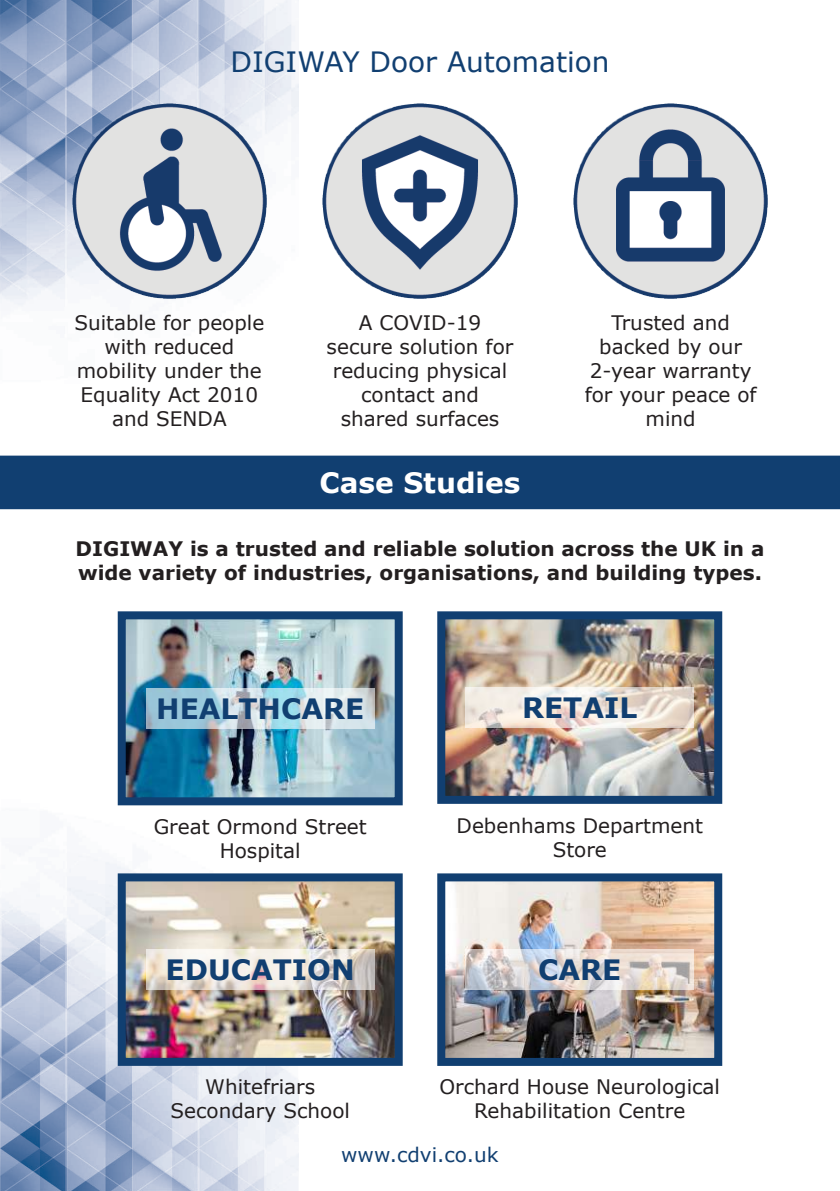
<style>
.page{position:relative;width:840px;height:1191px;background:#fff}
.page>*{position:absolute;margin:0;border:0;box-sizing:border-box;transform-origin:0 0}
.t1{font:700 28px "Verdana";color:#113f71}
.t2{font:28px "Verdana";color:#113f71}
.t3{font:700 28px "Verdana";color:#fff}
.t4{font:20px/24px "Verdana";color:#231f20;text-align:center}
.t5{font:700 20px/24px "Verdana";color:#231f20}
.t6{font:20px "Verdana";color:#113f71}
</style>
<div class="page">
<img style="left:0;top:0;width:298px;height:1191px">
<div style="left:2px;top:457px;width:835px;height:50px;background:#113f71"></div>
<div style="left:0;top:455px;width:839px;height:54px;border:4px solid #113f71"></div>
<img style="left:72px;top:104px;width:194px;height:194px">
<img style="left:322px;top:104px;width:195px;height:194px">
<img style="left:573px;top:104px;width:194px;height:194px">
<img style="left:127px;top:620px;width:266px;height:176px">
<div style="left:118px;top:611px;width:284px;height:194px;border:8px solid #113f71"></div>
<svg style="left:146px;top:688px;width:228px;height:40px;background:#bad5e0"></svg>
<img style="left:446px;top:620px;width:266px;height:175px">
<div style="left:437px;top:611px;width:284px;height:193px;border:8px solid #113f71"></div>
<svg style="left:465px;top:687px;width:228px;height:40px;background:#eee4db"></svg>
<img style="left:127px;top:882px;width:266px;height:174px">
<div style="left:118px;top:873px;width:284px;height:192px;border:8px solid #113f71"></div>
<svg style="left:146px;top:949px;width:228px;height:40px"></svg>
<img style="left:446px;top:882px;width:266px;height:175px">
<div style="left:437px;top:873px;width:284px;height:193px;border:8px solid #113f71"></div>
<svg style="left:465px;top:949px;width:228px;height:40px;background:#dcd5d3"></svg>
<h1 class="t2" style="left:230px;top:44px;width:380px">DIGIWAY Door Automation</h1>
<p class="t4" style="left:74px;top:310px;width:191px">Suitable for people with reduced mobility under the<br>Equality Act 2010 and SENDA</p>
<p class="t4" style="left:326px;top:310px;width:188px">A COVID-19 secure solution for reducing physical contact and shared surfaces</p>
<p class="t4" style="left:584px;top:310px;width:173px">Trusted and backed by our<br>2-year warranty for your peace of mind</p>
<h1 class="t3" style="left:319px;top:465px;width:202px">Case Studies</h1>
<p class="t5" style="left:75px;top:537px;width:690px">DIGIWAY is a trusted and reliable solution across the UK in a wide variety of industries, organisations, and building types.</p>
<h1 class="t1" style="left:156px;top:690px;width:209px">HEALTHCARE</h1>
<h1 class="t1" style="left:522px;top:690px;width:116px">RETAIL</h1>
<p class="t4" style="left:154px;top:815px;width:214px">Great Ormond Street<br>Hospital</p>
<p class="t4" style="left:456px;top:814px;width:248px">Debenhams Department<br>Store</p>
<h1 class="t1" style="left:165px;top:952px;width:190px">EDUCATION</h1>
<h1 class="t1" style="left:538px;top:952px;width:85px">CARE</h1>
<p class="t4" style="left:170px;top:1075px;width:181px">Whitefriars<br>Secondary School</p>
<p class="t4" style="left:439px;top:1075px;width:282px">Orchard House Neurological<br>Rehabilitation Centre</p>
<p class="t6" style="left:341px;top:1142px;width:159px">www.cdvi.co.uk</p>
</div>
